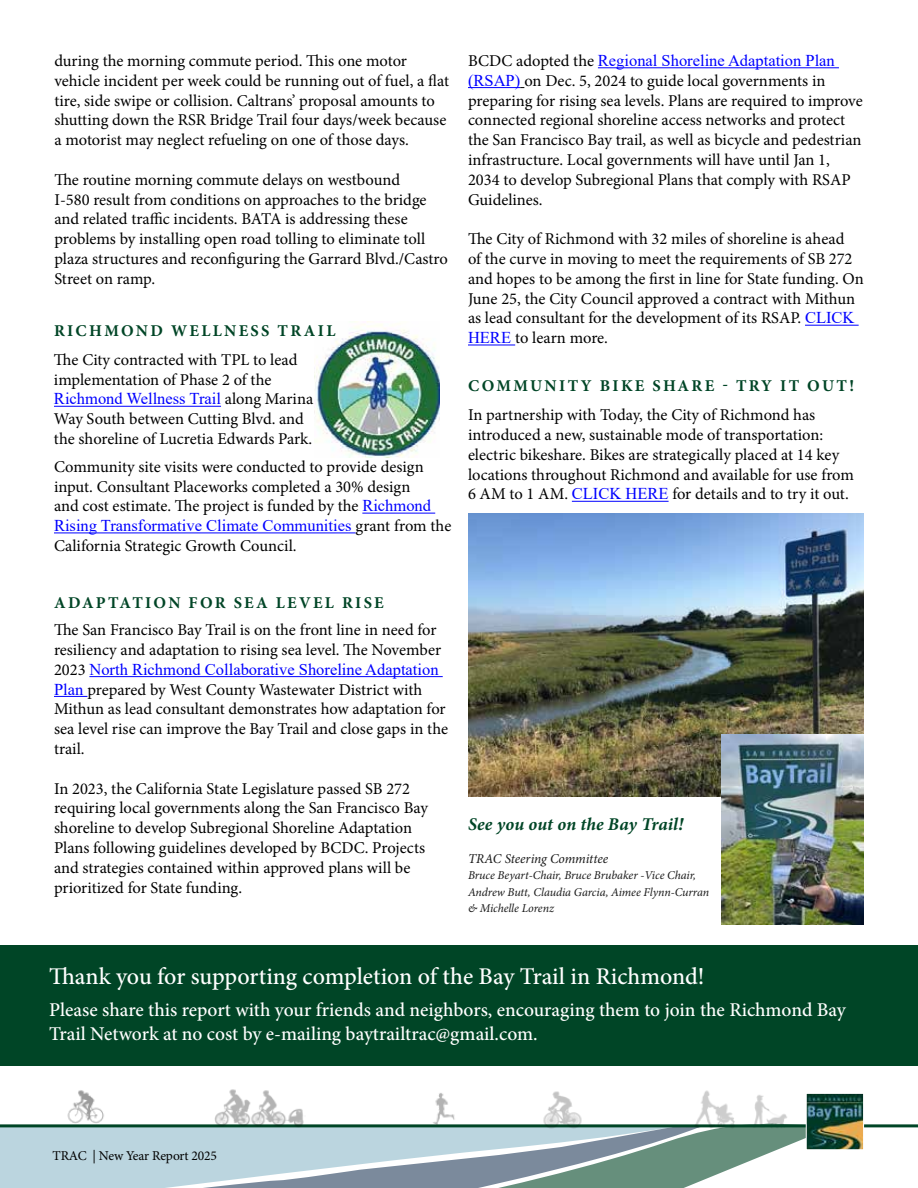
<style>
.page{position:relative;width:918px;height:1188px;background:#fff}
.page>*{position:absolute;margin:0;border:0;box-sizing:border-box;transform-origin:0 0}
.t1{font:500 24px "Minion Pro";letter-spacing:-.005em;color:#fff}
.t2{font:500 19.5px/23.4px "Minion Pro";color:#fff}
.t3{font:italic 700 18px "Minion Pro";letter-spacing:.005em;color:#004526}
.t4{font:16.5px/19.8px "Minion Pro";color:#000}
.t5{font:16.5px "Times New Roman";color:#00f}
.t6{font:700 16.5px "Minion Pro";letter-spacing:.14em;color:#004526}
.t7{font:13.5px "Minion Pro";letter-spacing:-.01em;color:#000}
.t8{font:italic 13.5px "Minion Pro";letter-spacing:-.01em;color:#1a1a1a}
.t9{font:italic 12px/16.5px "Minion Pro";letter-spacing:-.005em;color:#1a1a1a}
.s1{font-family:"Minion Pro";color:#000}
.s2{font-family:"Times New Roman";color:#00f}
</style>
<div class="page">
<img style="left:703px;top:1127px;width:103px;height:53px">
<img style="left:746px;top:1095px;width:54px;height:38px">
<svg style="left:0;top:1127px;width:703px;height:61px;background:#aac2c9"></svg>
<img style="left:314px;top:324px;width:126px;height:133px">
<hr style="left:0;top:1124px;width:918px;height:3px;background:#004526">
<img style="left:498px;top:1091px;width:130px;height:68px">
<img style="left:637px;top:1090px;width:109px;height:80px">
<img style="left:432px;top:1093px;width:27px;height:62px">
<img style="left:0;top:1090px;width:113px;height:48px">
<img style="left:213px;top:1089px;width:92px;height:44px">
<img style="left:808px;top:1095px;width:54px;height:53px">
<div style="left:806px;top:1093px;width:58px;height:57px;border:1px solid #fff"></div>
<hr style="left:598px;top:67px;width:241px;height:1px;background:#00f">
<hr style="left:468px;top:87px;width:52px;height:1px;background:#00f">
<hr style="left:805px;top:325px;width:54px;height:1px;background:#00f">
<hr style="left:468px;top:345px;width:47px;height:1px;background:#00f">
<hr style="left:572px;top:501px;width:97px;height:1px;background:#00f">
<div style="left:0;top:946px;width:918px;height:120px;background:#004526"></div>
<img style="left:468px;top:513px;width:396px;height:283px">
<hr style="left:54px;top:406px;width:167px;height:1px;background:#00f">
<hr style="left:362px;top:513px;width:73px;height:1px;background:#00f">
<hr style="left:54px;top:533px;width:302px;height:1px;background:#00f">
<hr style="left:89px;top:676px;width:354px;height:1px;background:#00f">
<hr style="left:54px;top:696px;width:33px;height:1px;background:#00f">
<img style="left:722px;top:735px;width:142px;height:190px">
<p class="t4" style="left:54px;top:51px;width:396px">during the morning commute period. This one motor vehicle incident per week could be running out of fuel, a flat tire, side swipe or collision. Caltrans’ proposal amounts to shutting down the RSR Bridge Trail four days/week because a motorist may neglect refueling on one of those days.</p>
<p class="t4" style="left:54px;top:170px;width:395px">The routine morning commute delays on westbound<br>I-580 result from conditions on approaches to the bridge and related traffic incidents. BATA is addressing these problems by installing open road tolling to eliminate toll plaza structures and reconfiguring the Garrard Blvd./Castro Street on ramp.</p>
<p class="t6" style="left:54px;top:319px;width:283px">RICHMOND WELLNESS TRAIL</p>
<p class="t4" style="left:54px;top:350px;width:245px">The City contracted with TPL to lead implementation of Phase 2 of the</p>
<p class="t5" style="left:54px;top:387px;width:261px">Richmond Wellness Trail <span class="s1">along Marina</span></p>
<p class="t4" style="left:54px;top:409px;width:260px">Way South between Cutting Blvd. and the shoreline of Lucretia Edwards Park.</p>
<p class="t4" style="left:54px;top:457px;width:379px">Community site visits were conducted to provide design input. Consultant Placeworks completed a 30% design and cost estimate. The project is funded by the <span class="s2">Richmond</span></p>
<p class="t5" style="left:54px;top:514px;width:399px">Rising Transformative Climate Communities <span class="s1">grant from the</span></p>
<p class="t4" style="left:54px;top:536px;width:244px">California Strategic Growth Council.</p>
<p class="t6" style="left:54px;top:591px;width:331px">ADAPTATION FOR SEA LEVEL RISE</p>
<p class="t4" style="left:54px;top:620px;width:389px">The San Francisco Bay Trail is on the front line in need for resiliency and adaptation to rising sea level. The November</p>
<p class="t5" style="left:54px;top:658px;width:386px"><span class="s1">2023</span> North Richmond Collaborative Shoreline Adaptation</p>
<p class="t4" style="left:54px;top:680px;width:396px"><span class="s2">Plan</span> prepared by West County Wastewater District with Mithun as lead consultant demonstrates how adaptation for sea level rise can improve the Bay Trail and close gaps in the trail.</p>
<p class="t4" style="left:54px;top:779px;width:376px">In 2023, the California State Legislature passed SB 272 requiring local governments along the San Francisco Bay shoreline to develop Subregional Shoreline Adaptation Plans following guidelines developed by BCDC. Projects and strategies contained within approved plans will be prioritized for State funding.</p>
<p class="t5" style="left:468px;top:49px;width:368px"><span class="s1">BCDC adopted the</span> Regional Shoreline Adaptation Plan</p>
<p class="t4" style="left:468px;top:71px;width:396px"><span class="s2">(RSAP)</span> on Dec. 5, 2024 to guide local governments in preparing for rising sea levels. Plans are required to improve connected regional shoreline access networks and protect the San Francisco Bay trail, as well as bicycle and pedestrian infrastructure. Local governments will have until Jan 1, 2034 to develop Subregional Plans that comply with RSAP Guidelines.</p>
<p class="t4" style="left:468px;top:229px;width:397px">The City of Richmond with 32 miles of shoreline is ahead<br>of the curve in moving to meet the requirements of SB 272 and hopes to be among the first in line for State funding. On June 25, the City Council approved a contract with Mithun as lead consultant for the development of its RSAP. <span class="s2">CLICK HERE</span> to learn more.</p>
<p class="t6" style="left:468px;top:375px;width:388px">COMMUNITY BIKE SHARE - TRY IT OUT!</p>
<p class="t4" style="left:468px;top:405px;width:388px">In partnership with Today, the City of Richmond has introduced a new, sustainable mode of transportation: electric bikeshare. Bikes are strategically placed at 14 key locations throughout Richmond and available for use from 6 AM to 1 AM. <span class="s2">CLICK HERE</span> for details and to try it out.</p>
<p class="t3" style="left:468px;top:811px;width:217px">See you out on the Bay Trail!</p>
<p class="t8" style="left:468px;top:849px;width:142px">TRAC Steering Committee</p>
<p class="t9" style="left:468px;top:867px;width:243px">Bruce Beyart-Chair, Bruce Brubaker -Vice Chair,<br>Andrew Butt, Claudia Garcia, Aimee Flynn-Curran &amp; Michelle Lorenz</p>
<h1 class="t1" style="left:49px;top:960px;width:657px">Thank you for supporting completion of the Bay Trail in Richmond!</h1>
<p class="t2" style="left:49px;top:998px;width:798px">Please share this report with your friends and neighbors, encouraging them to join the Richmond Bay<br>Trail Network at no cost by e-mailing baytrailtrac@gmail.com.</p>
<p class="t7" style="left:52px;top:1147px;width:166px">TRAC | New Year Report 2025</p>
</div>
